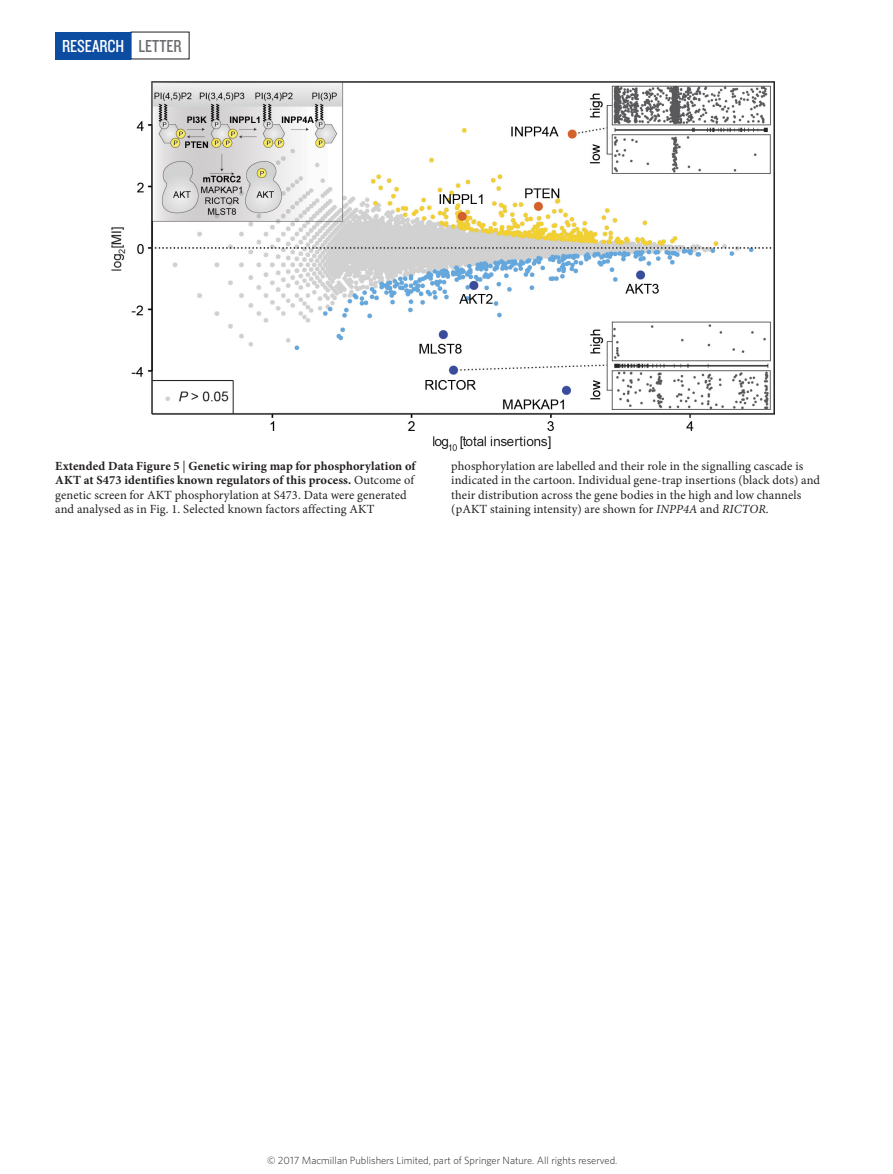
<style>
.page{position:relative;width:893px;height:1174px;background:#fff}
.page>*{position:absolute;margin:0;border:0;box-sizing:border-box;transform-origin:0 0}
.t1{font:18px "Knockout 29 Junior Ltweight";color:#fff}
.t2{font:12.45px/14.2px "Minion Pro";letter-spacing:.01em;color:#231f20}
.t3{font:300 10.5px "Whitney";color:#231f20}
.s1{color:#6c6d70}
.s2{font-weight:700}
.s3{font-style:italic}
</style>
<div class="page">
<div style="left:55px;top:32px;width:76px;height:27px;background:#0d4da1"></div>
<img style="left:111px;top:81px;width:664px;height:370px">
<h1 class="t1" style="left:62px;top:34px;width:121px">RESEARCH <span class="s1">LETTER</span></h1>
<p class="t2" style="left:55px;top:459px;width:362px"><span class="s2">Extended Data Figure 5</span> | <span class="s2">Genetic wiring map for phosphorylation of AKT at S473 identifies known regulators of this process.</span> Outcome of genetic screen for AKT phosphorylation at S473. Data were generated and analysed as in Fig. 1. Selected known factors affecting AKT</p>
<p class="t2" style="left:451px;top:459px;width:370px">phosphorylation are labelled and their role in the signalling cascade is indicated in the cartoon. Individual gene-trap insertions (black dots) and their distribution across the gene bodies in the high and low channels (pAKT staining intensity) are shown for <span class="s3">INPP4A</span> and <span class="s3">RICTOR</span>.</p>
<p class="t3" style="left:267px;top:1153px;width:352px">© 2017 Macmillan Publishers Limited, part of Springer Nature. All rights reserved.</p>
</div>
